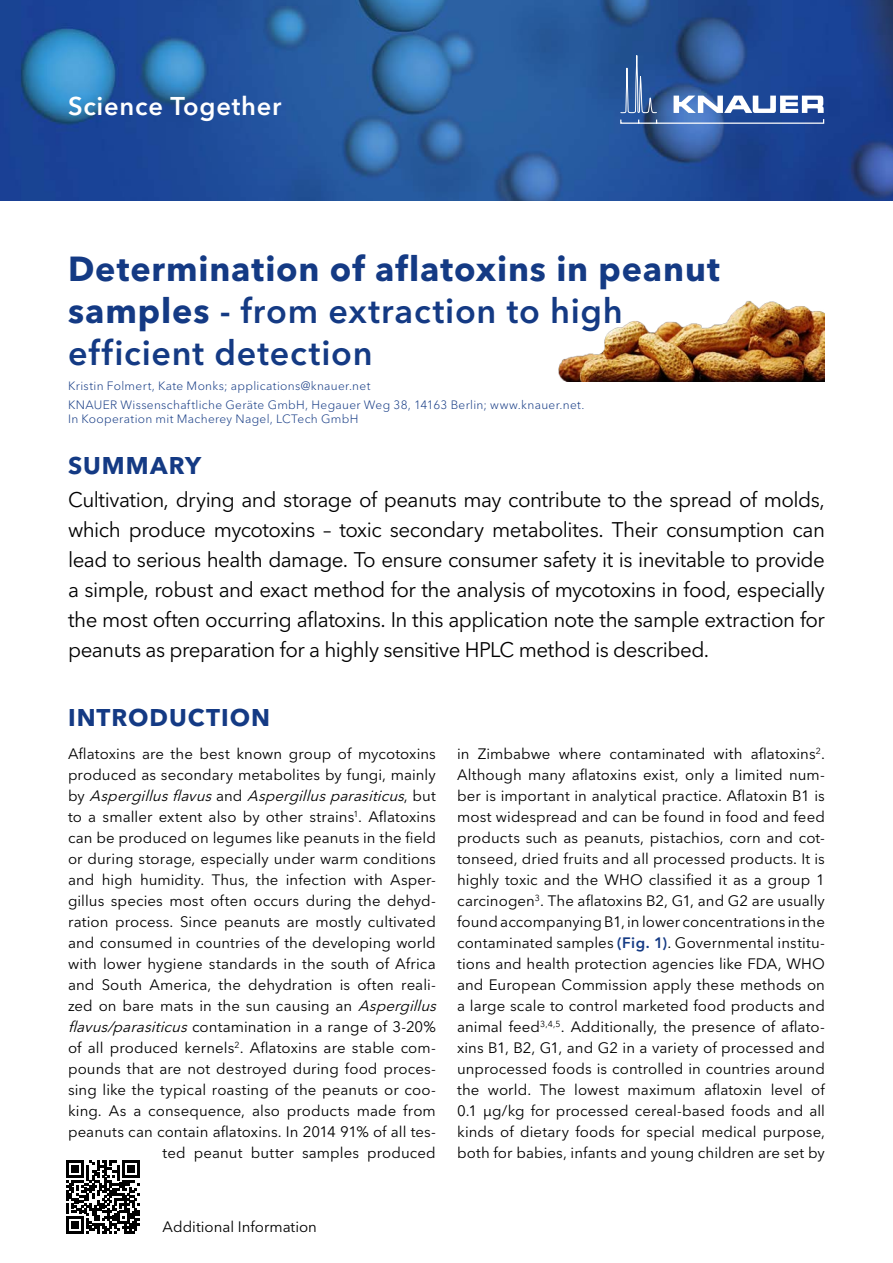
<style>
.page{position:relative;width:893px;height:1263px;background:#fff}
.page>*{position:absolute;margin:0;border:0;box-sizing:border-box;transform-origin:0 0}
.t1{font:700 34.5px/42px "Avenir Next W1 G";letter-spacing:.025em;color:#143a84}
.t2{font:600 25.5px "Avenir Next W1 G";letter-spacing:.03em;color:#fff}
.t3{font:700 24px "Avenir Next W1 G";letter-spacing:.04em;color:#143a84}
.t4{font:21px/30px "Avenir Next W1 G";letter-spacing:-.025em;color:#000;text-align:justify}
.t5{font:15px/21px "Avenir Next W1 G";letter-spacing:.005em;color:#000;text-align:justify}
.t6{font:italic 15px "Avenir Next W1 G";color:#000}
.t7{font:300 12px/18.6px "Avenir Next W1 G";letter-spacing:.025em;color:#143a84}
.s1{font-weight:600}
.s2{font-style:normal}
.s3{font-style:italic}
.s4{font-weight:600;color:#143a84}
</style>
<div class="page">
<img style="left:0;top:0;width:893px;height:201px">
<svg style="left:620px;top:55px;width:205px;height:69px;background:#456aa7"></svg>
<svg style="left:66px;top:1160px;width:74px;height:73px"></svg>
<img style="left:558px;top:301px;width:267px;height:80px">
<h2 class="t2" style="left:68px;top:90px;width:215px">Science Together</h2>
<h1 class="t1" style="left:68px;top:248px;width:653px">Determination of aflatoxins in peanut samples <span class="s1">- from extraction to high efficient detection</span></h1>
<p class="t7" style="left:68px;top:377px;width:518px">Kristin Folmert, Kate Monks; applications@knauer.net<br>KNAUER Wissenschaftliche Geräte GmbH, Hegauer Weg 38, 14163 Berlin; www.knauer.net.</p>
<p class="t7" style="left:68px;top:410px;width:292px">In Kooperation mit Macherey Nagel, LCTech GmbH</p>
<h3 class="t3" style="left:68px;top:451px;width:135px">SUMMARY</h3>
<p class="t4" style="left:68px;top:485px;width:758px">Cultivation, drying and storage of peanuts may contribute to the spread of molds, which produce mycotoxins – toxic secondary metabolites. Their consumption can lead to serious health damage. To ensure consumer safety it is inevitable to provide a simple, robust and exact method for the analysis of mycotoxins in food, especially the most often occurring aflatoxins. In this application note the sample extraction for peanuts as preparation for a highly sensitive HPLC method is described.</p>
<h3 class="t3" style="left:68px;top:703px;width:204px">INTRODUCTION</h3>
<p class="t5" style="left:68px;top:743px;width:369px">Aflatoxins are the best known group of mycotoxins</p>
<p class="t5" style="left:68px;top:764px;width:369px">produced as secondary metabolites by fungi, mainly</p>
<p class="t6" style="left:68px;top:787px;width:369px"><span class="s2">b y</span> Aspergillusflavus<span class="s2">a n d</span> Aspergillusparasiticus<span class="s2">, b u t</span></p>
<p class="t5" style="left:68px;top:806px;width:369px">to a smaller extent also by other strains<sup>1</sup>. Aflatoxins</p>
<p class="t5" style="left:68px;top:827px;width:369px">can be produced on legumes like peanuts in the field</p>
<p class="t5" style="left:68px;top:848px;width:369px">or during storage, especially under warm conditions</p>
<p class="t5" style="left:68px;top:869px;width:369px">and high humidity. Thus, the infection with Asper-</p>
<p class="t5" style="left:68px;top:890px;width:369px">gillus species most often occurs during the dehyd-</p>
<p class="t5" style="left:68px;top:911px;width:369px">ration process. Since peanuts are mostly cultivated</p>
<p class="t5" style="left:68px;top:932px;width:369px">and consumed in countries of the developing world</p>
<p class="t5" style="left:68px;top:953px;width:369px">with lower hygiene standards in the south of Africa</p>
<p class="t5" style="left:68px;top:974px;width:369px">and South America, the dehydration is often reali-</p>
<p class="t5" style="left:68px;top:995px;width:374px">zed on bare mats in the sun causing an <span class="s3">Aspergillus</span></p>
<p class="t5" style="left:68px;top:1016px;width:369px"><span class="s3">flavus/parasiticus</span>contamination in a range of 3-20%</p>
<p class="t5" style="left:68px;top:1037px;width:369px">of all produced kernels<sup>2</sup>. Aflatoxins are stable com-</p>
<p class="t5" style="left:68px;top:1058px;width:369px">pounds that are not destroyed during food proces-</p>
<p class="t5" style="left:68px;top:1079px;width:369px">sing like the typical roasting of the peanuts or coo-</p>
<p class="t5" style="left:68px;top:1100px;width:369px">king. As a consequence, also products made from</p>
<p class="t5" style="left:68px;top:1121px;width:369px">peanuts can contain aflatoxins. In 2014 91% of all tes-</p>
<p class="t5" style="left:163px;top:1142px;width:275px">ted peanut butter samples produced</p>
<p class="t5" style="left:457px;top:743px;width:369px">in Zimbabwe where contaminated with aflatoxins<sup>2</sup>.<br>Although many aflatoxins exist, only a limited num&shy;ber is important in analytical practice. Aflatoxin B1 is most widespread and can be found in food and feed products such as peanuts, pistachios, corn and cot&shy;tonseed, dried fruits and all processed products. It is highly toxic and the WHO classified it as a group 1 carcinogen<sup>3</sup>. The aflatoxins B2, G1, and G2 are usually found accompanying B1, in lower concentrations in the contaminated samples <span class="s4">(Fig. 1)</span>. Governmental institu&shy;tions and health protection agencies like FDA, WHO and European Commission apply these methods on a large scale to control marketed food products and animal feed<sup>3,4,5</sup>. Additionally, the presence of aflato&shy;xins B1, B2, G1, and G2 in a variety of processed and unprocessed foods is controlled in countries around the world. The lowest maximum aflatoxin level of 0.1 µg/kg for processed cereal-based foods and all kinds of dietary foods for special medical purpose, both for babies, infants and young children are set by</p>
<p class="t5" style="left:163px;top:1216px;width:156px">Additional Information</p>
</div>
